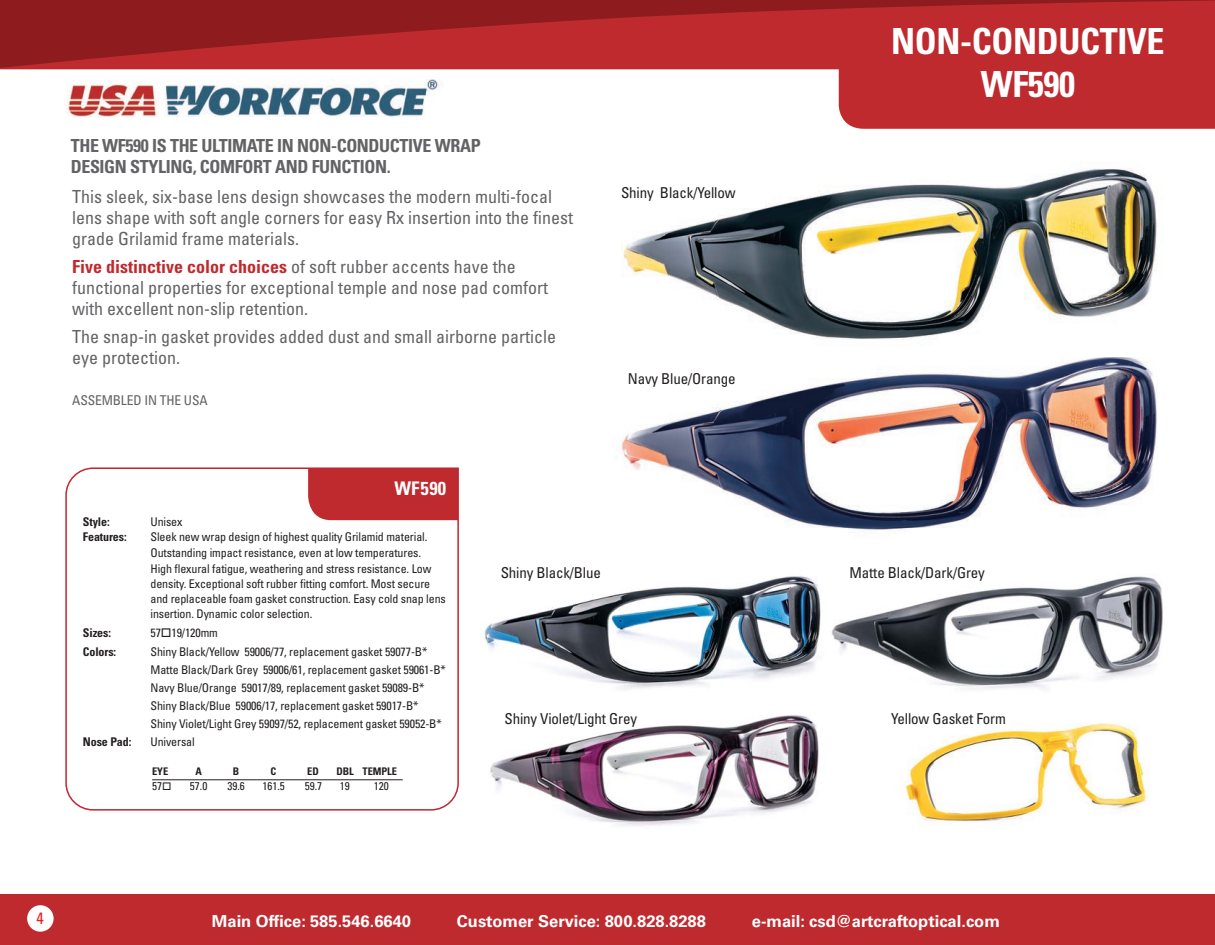
<style>
.page{position:relative;width:1215px;height:945px;background:#fff}
.page>*{position:absolute;margin:0;border:0;box-sizing:border-box;transform-origin:0 0}
.t1{font:700 condensed 36px/43.2px "Univers LT Std";letter-spacing:-.01em;color:#fff;text-align:center}
.t2{font:700 condensed 18.75px "Univers LT Std";letter-spacing:.02em;color:#fff}
.t3{font:condensed 18px/21px "Univers LT Std";color:#636366}
.t4{font:700 condensed 18px/21px "Univers LT Std";letter-spacing:-.02em;color:#636366}
.t5{font:700 16.5px "Univers LT Std";color:#fff}
.t6{font:condensed 16.5px "Univers LT Std";color:#eb1d25}
.t7{font:condensed 15px "Univers LT Std";letter-spacing:-.01em;color:#231f20}
.t8{font:condensed 13.5px "Univers LT Std";letter-spacing:-.01em;color:#636366}
.t9{font:condensed 12px/15px "Univers LT Std";letter-spacing:-.01em;color:#231f20}
.t10{font:700 condensed 12px "Univers LT Std";letter-spacing:-.01em;color:#231f20}
.t11{font:condensed 11.25px "Univers LT Std";color:#231f20}
.t12{font:700 condensed 10.5px "Univers LT Std";letter-spacing:-.01em;color:#231f20}
.s1{font-weight:700;color:#bf2a2f}
</style>
<div class="page">
<img style="left:621px;top:168px;width:536px;height:172px">
<img style="left:615px;top:357px;width:542px;height:174px">
<img style="left:484px;top:576px;width:337px;height:114px">
<img style="left:831px;top:576px;width:332px;height:113px">
<img style="left:905px;top:723px;width:242px;height:99px">
<img style="left:490px;top:715px;width:329px;height:111px">
<svg style="left:0;top:69px;width:1215px;height:60px"></svg>
<svg style="left:0;top:0;width:1215px;height:69px;fill:#bf2a2f"></svg>
<div style="left:0;top:895px;width:1215px;height:50px;background:#bf2a2f"></div>
<div style="left:27px;top:905px;width:27px;height:27px;background:#fff;border-radius:50%"></div>
<img style="left:55px;top:79px;width:388px;height:37px">
<svg style="left:65px;top:467px;width:394px;height:344px"></svg>
<p class="t4" style="left:71px;top:135px;width:411px">THE WF590 IS THE ULTIMATE IN NON-CONDUCTIVE WRAP<br>DESIGN STYLING, COMFORT AND FUNCTION.</p>
<p class="t3" style="left:72px;top:186px;width:502px">This sleek, six-base lens design showcases the modern multi-focal lens shape with soft angle corners for easy Rx insertion into the finest grade Grilamid frame materials.</p>
<p class="t3" style="left:72px;top:256px;width:477px"><span class="s1">Five distinctive color choices</span> of soft rubber accents have the functional properties for exceptional temple and nose pad comfort with excellent non-slip retention.</p>
<p class="t3" style="left:72px;top:326px;width:485px">The snap-in gasket provides added dust and small airborne particle eye protection.</p>
<p class="t8" style="left:72px;top:392px;width:137px">ASSEMBLED IN THE USA</p>
<p class="t2" style="left:395px;top:477px;width:53px">WF590</p>
<p class="t7" style="left:621px;top:183px;width:116px">Shiny Black/Yellow</p>
<p class="t7" style="left:628px;top:369px;width:109px">Navy Blue/Orange</p>
<p class="t1" style="left:891px;top:19px;width:275px">NON-CONDUCTIVE<br>WF590</p>
<p class="t10" style="left:83px;top:515px;width:28px">Style:</p>
<p class="t9" style="left:150px;top:514px;width:34px">Unisex</p>
<p class="t10" style="left:83px;top:530px;width:45px">Features:</p>
<p class="t9" style="left:150px;top:529px;width:278px">Sleek new wrap design of highest quality Grilamid material.</p>
<p class="t9" style="left:150px;top:545px;width:272px">Outstanding impact resistance, even at low temperatures.</p>
<p class="t9" style="left:150px;top:561px;width:297px">High flexural fatigue, weathering and stress resistance. Low density. Exceptional soft rubber fitting comfort. Most secure and replaceable foam gasket construction. Easy cold snap lens insertion. Dynamic color selection.</p>
<p class="t10" style="left:83px;top:626px;width:30px">Sizes:</p>
<p class="t9" style="left:150px;top:625px;width:69px">57□19/120mm</p>
<p class="t10" style="left:83px;top:645px;width:35px">Colors:</p>
<p class="t9" style="left:150px;top:645px;width:278px">Shiny Black/Yellow 59006/77, replacement gasket 59077-B*</p>
<p class="t9" style="left:150px;top:663px;width:297px">Matte Black/Dark Grey 59006/61, replacement gasket 59061-B*</p>
<p class="t9" style="left:150px;top:681px;width:276px">Navy Blue/Orange 59017/89, replacement gasket 59089-B*</p>
<p class="t9" style="left:150px;top:699px;width:270px">Shiny Black/Blue 59006/17, replacement gasket 59017-B*</p>
<p class="t9" style="left:150px;top:717px;width:293px">Shiny Violet/Light Grey 59097/52, replacement gasket 59052-B*</p>
<p class="t10" style="left:83px;top:735px;width:50px">Nose Pad:</p>
<p class="t9" style="left:150px;top:735px;width:46px">Universal</p>
<p class="t12" style="left:152px;top:765px;width:18px">EYE</p>
<p class="t12" style="left:196px;top:765px;width:8px">A</p>
<p class="t12" style="left:233px;top:765px;width:8px">B</p>
<p class="t12" style="left:270px;top:765px;width:7px">C</p>
<p class="t12" style="left:307px;top:765px;width:13px">ED</p>
<p class="t12" style="left:337px;top:765px;width:62px">DBL TEMPLE</p>
<p class="t11" style="left:152px;top:779px;width:21px">57□</p>
<p class="t11" style="left:190px;top:779px;width:19px">57.0</p>
<p class="t11" style="left:227px;top:779px;width:19px">39.6</p>
<p class="t11" style="left:262px;top:779px;width:24px">161.5</p>
<p class="t11" style="left:305px;top:779px;width:19px">59.7</p>
<p class="t11" style="left:340px;top:779px;width:11px">19</p>
<p class="t11" style="left:374px;top:779px;width:16px">120</p>
<p class="t7" style="left:501px;top:563px;width:102px">Shiny Black/Blue</p>
<p class="t7" style="left:850px;top:563px;width:137px">Matte Black/Dark/Grey</p>
<p class="t7" style="left:505px;top:709px;width:134px">Shiny Violet/Light Grey</p>
<p class="t7" style="left:891px;top:709px;width:116px">Yellow Gasket Form</p>
<p class="t6" style="left:37px;top:908px;width:9px">4</p>
<p class="t5" style="left:212px;top:911px;width:201px">Main Office: 585.546.6640</p>
<p class="t5" style="left:457px;top:911px;width:251px">Customer Service: 800.828.8288</p>
<p class="t5" style="left:752px;top:911px;width:250px">e-mail: csd@artcraftoptical.com</p>
</div>
